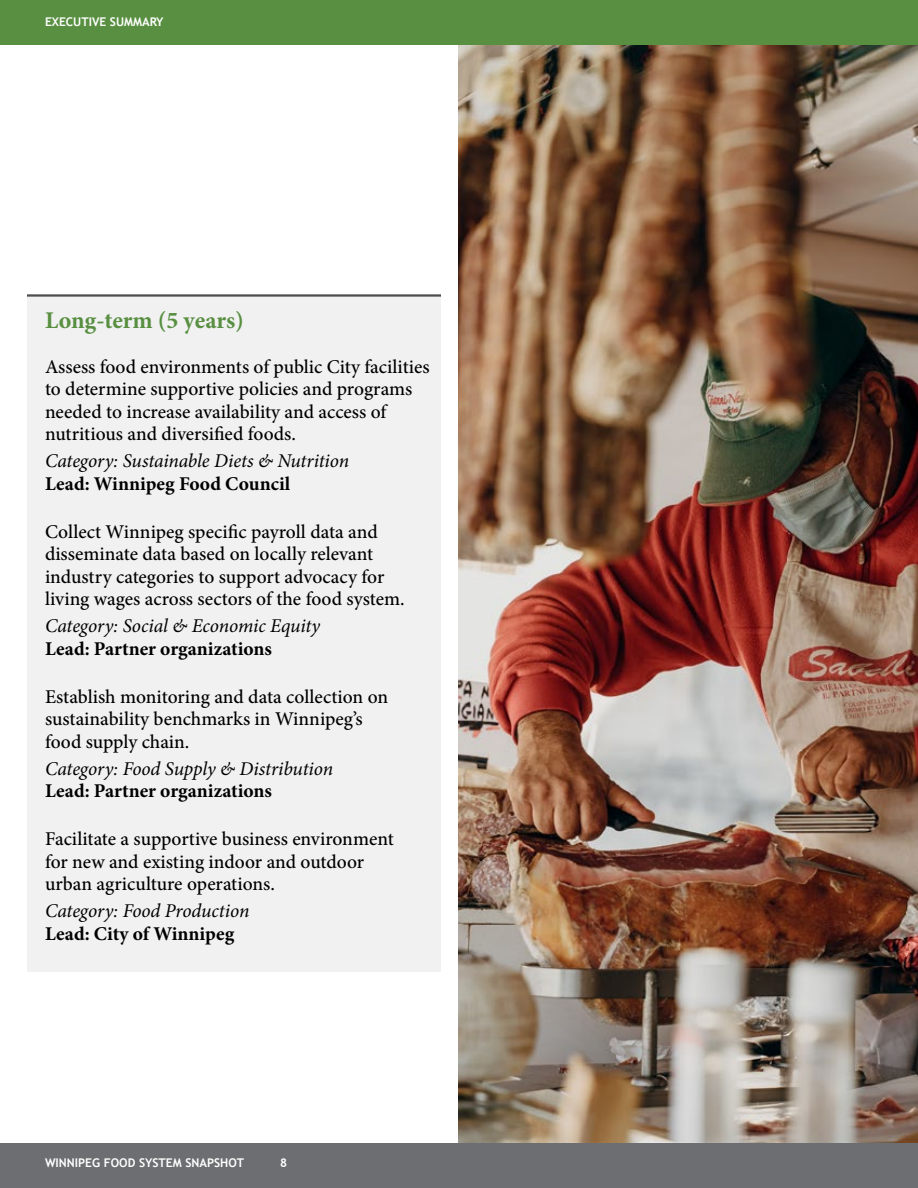
<style>
.page{position:relative;width:918px;height:1188px;background:#fff}
.page>*{position:absolute;margin:0;border:0;box-sizing:border-box;transform-origin:0 0}
.t1{font:700 24px "Minion Pro";letter-spacing:-.005em;color:#588f40}
.t2{font:500 19.5px/22.5px "Minion Pro";color:#000}
.t3{font:italic 19.5px "Minion Pro";letter-spacing:-.01em;color:#000}
.t4{font:700 19.5px "Minion Pro";color:#000}
.t5{font:700 12px "Trebuchet MS";color:#fff}
</style>
<div class="page">
<div style="left:27px;top:294px;width:414px;height:678px;background:#f1f1f2"></div>
<img style="left:459px;top:45px;width:459px;height:1098px">
<div style="left:0;top:1143px;width:918px;height:45px;background:#6d6e71"></div>
<div style="left:0;top:0;width:918px;height:45px;background:#588f40"></div>
<hr style="left:27px;top:294px;width:414px;height:3px;background:#4d4d4f">
<p class="t5" style="left:45px;top:14px;width:120px">EXECUTIVE SUMMARY</p>
<p class="t1" style="left:45px;top:303px;width:200px">Long-term (5 years)</p>
<p class="t2" style="left:45px;top:355px;width:386px">Assess food environments of public City facilities to determine supportive policies and programs needed to increase availability and access of nutritious and diversified foods.</p>
<p class="t3" style="left:45px;top:448px;width:306px">Category: Sustainable Diets &amp; Nutrition</p>
<p class="t4" style="left:45px;top:470px;width:247px">Lead: Winnipeg Food Council</p>
<p class="t2" style="left:45px;top:520px;width:361px">Collect Winnipeg specific payroll data and disseminate data based on locally relevant industry categories to support advocacy for living wages across sectors of the food system.</p>
<p class="t3" style="left:45px;top:613px;width:277px">Category: Social &amp; Economic Equity</p>
<p class="t4" style="left:45px;top:635px;width:229px">Lead: Partner organizations</p>
<p class="t2" style="left:45px;top:685px;width:345px">Establish monitoring and data collection on sustainability benchmarks in Winnipeg’s food supply chain.</p>
<p class="t3" style="left:45px;top:755px;width:290px">Category: Food Supply &amp; Distribution</p>
<p class="t4" style="left:45px;top:777px;width:229px">Lead: Partner organizations</p>
<p class="t2" style="left:45px;top:828px;width:350px">Facilitate a supportive business environment for new and existing indoor and outdoor urban agriculture operations.</p>
<p class="t3" style="left:45px;top:898px;width:206px">Category: Food Production</p>
<p class="t4" style="left:45px;top:920px;width:191px">Lead: City of Winnipeg</p>
<p class="t5" style="left:45px;top:1156px;width:201px">WINNIPEG FOOD SYSTEM SNAPSHOT</p>
<p class="t5" style="left:280px;top:1156px;width:9px">8</p>
</div>
